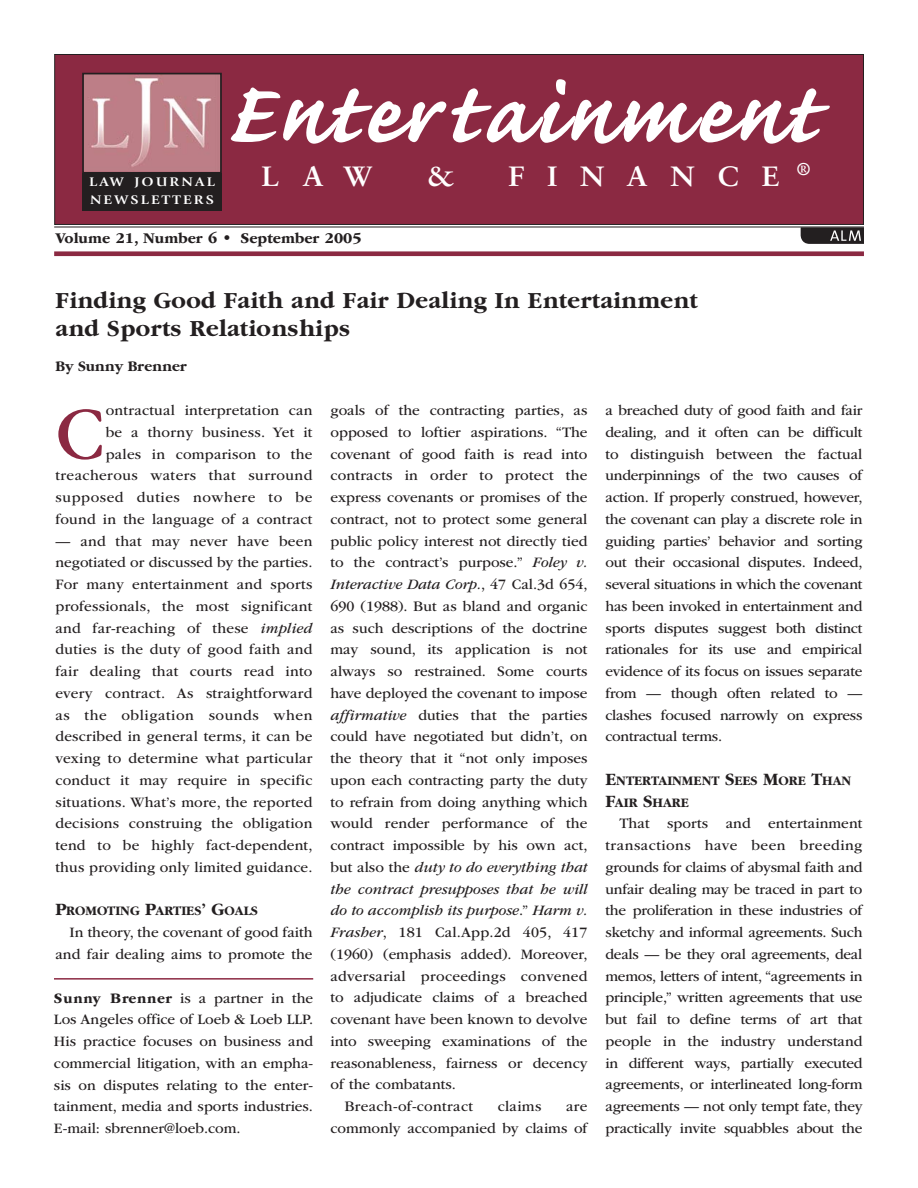
<style>
.page{position:relative;width:918px;height:1188px;background:#fff}
.page>*{position:absolute;margin:0;border:0;box-sizing:border-box;transform-origin:0 0}
.t1{font:111.75px "Caflisch Script MM 640";letter-spacing:.035em;color:#fff}
.t2{font:77.55px "ITC Garamond MM 405 625";color:#8b2942}
.t3{font:27.9px "Sabon Bold Os F";letter-spacing:.78em;color:#fff;scale:1.05 1}
.t4{font:700 24px/28.5px "Garamond";letter-spacing:.015em;color:#231f20}
.t5{font:15.45px "ITC Garamond MM 595 625";color:#231f20}
.t6{font:15px/21.8px "ITC Garamond MM 405 625";color:#231f20;text-align:justify}
.t7{font:15px/21.8px "ITC Garamond MM It 405 625";color:#231f20;text-align:justify}
.t8{font:15px "ITC Garamond MM 405 625";letter-spacing:.02em;color:#231f20}
.t9{font:700 15px "Garamond";color:#231f20}
.t10{font:700 13.5px/21.8px "Garamond";color:#231f20}
.t11{font:700 13.05px/18px "Giovanni";letter-spacing:.15em;color:#fff;scale:1.15 1}
.s1{font-family:"ITC Garamond MM It 405 625"}
.s2{font-size:18px}
.s3{font-family:"ITC Garamond MM 595 625"}
.s4{font-family:"ITC Garamond MM 405 625"}
</style>
<div class="page">
<hr style="left:54px;top:978px;width:259px;height:2px;background:#8b2942">
<div style="left:54px;top:251px;width:810px;height:5px;background:#8b2942"></div>
<div style="left:55px;top:54px;width:808px;height:170px;background:#8b2942"></div>
<div style="left:54px;top:54px;width:810px;height:171px;border:1px solid #231f20"></div>
<img style="left:85px;top:76px;width:134px;height:95px">
<div style="left:82px;top:73px;width:140px;height:101px;border:2px solid #231f20"></div>
<div style="left:82px;top:173px;width:140px;height:37px;background:#231f20"></div>
<svg style="left:801px;top:228px;width:63px;height:16px"></svg>
<hr style="left:54px;top:227px;width:810px;height:1px;background:#231f20">
<p class="t11" style="left:89px;top:174px;width:111px">LAW JOURNAL<br>NEWSLETTERS</p>
<h1 class="t1" style="left:224px;top:38px;width:594px">Entertainment</h1>
<h3 class="t3" style="left:262px;top:165px;width:107px">LAW</h3>
<h3 class="t3" style="left:427px;top:165px;width:28px">&amp;</h3>
<h3 class="t3" style="left:508px;top:165px;width:289px">FINANCE <sup>®</sup></h3>
<p class="t5" style="left:56px;top:232px;width:308px">Volume 21, Number 6 • September 2005</p>
<h3 class="t4" style="left:56px;top:288px;width:644px">Finding Good Faith and Fair Dealing In Entertainment and Sports Relationships</h3>
<p class="t9" style="left:56px;top:360px;width:133px">By Sunny Brenner</p>
<p class="t6" style="left:56px;top:401px;width:259px;text-align:right">ontractual interpretation can<br>be a thorny business. Yet it<br>pales in comparison to the treacherous waters that surround supposed duties nowhere to be found in the language of a contract</p>
<p class="t6" style="left:56px;top:531px;width:258px">— and that may never have been negotiated or discussed by the parties.<br>For many entertainment and sports professionals, the most significant and far-reaching of these <span class="s1">implied </span>duties is the duty of good faith and fair dealing that courts read into every contract. As straightforward as the obligation sounds when described in general terms, it can be vexing to determine what particular conduct it may require in specific situations. What’s more, the reported decisions construing the obligation tend to be highly fact-dependent, thus providing only limited guidance.</p>
<p class="t10" style="left:56px;top:901px;width:204px"><span class="s2">P</span>ROMOTING <span class="s2">P</span>ARTIES<span class="s2">’ G</span>OALS</p>
<p class="t6" style="left:56px;top:923px;width:258px;text-align:right">In theory, the covenant of good faith and fair dealing aims to promote the</p>
<h2 class="t2" style="left:56px;top:403px;width:51px">C</h2>
<p class="t6" style="left:54px;top:988px;width:261px"><span class="s3">Sunny Brenner</span> is a partner in the Los Angeles office of Loeb &amp; Loeb LLP.<br>His practice focuses on business and commercial litigation, with an empha&shy;sis on disputes relating to the enter&shy;tainment, media and sports industries.<br>E-mail: sbrenner@loeb.com.</p>
<p class="t6" style="left:331px;top:401px;width:259px">goals of the contracting parties, as opposed to loftier aspirations. “The covenant of good faith is read into contracts in order to protect the express covenants or promises of the contract, not to protect some general public policy interest not directly tied to the contract’s purpose.” <span class="s1">Foley v.</span></p>
<p class="t7" style="left:331px;top:575px;width:258px">Interactive Data Corp.<span class="s4">, 47 Cal.3d 654,</span></p>
<p class="t6" style="left:331px;top:596px;width:259px">690 (1988). But as bland and organic as such descriptions of the doctrine may sound, its application is not always so restrained. Some courts have deployed the covenant to impose <span class="s1">affirmative</span> duties that the parties could have negotiated but didn’t, on the theory that it “not only imposes upon each contracting party the duty to refrain from doing anything which would render performance of the contract impossible by his own act,</p>
<p class="t7" style="left:331px;top:857px;width:259px"><span class="s4">but also the</span> duty to do everything that the contract presupposes that he will do to accomplish its purpose<span class="s4">.”</span> Harm v.</p>
<p class="t6" style="left:331px;top:923px;width:258px"><span class="s1">Frasher</span>, 181 Cal.App.2d 405, 417</p>
<p class="t6" style="left:331px;top:944px;width:258px">(1960) (emphasis added). Moreover,</p>
<p class="t8" style="left:331px;top:970px;width:258px">adversarial proceedings convened</p>
<p class="t6" style="left:331px;top:988px;width:258px">to adjudicate claims of a breached</p>
<p class="t6" style="left:331px;top:1010px;width:258px">covenant have been known to devolve</p>
<p class="t6" style="left:331px;top:1031px;width:258px">into sweeping examinations of the</p>
<p class="t6" style="left:331px;top:1053px;width:258px">reasonableness, fairness or decency</p>
<p class="t6" style="left:331px;top:1075px;width:127px">of the combatants.</p>
<p class="t8" style="left:345px;top:1100px;width:130px">Breach-of-contract</p>
<p class="t6" style="left:498px;top:1097px;width:45px">claims</p>
<p class="t6" style="left:331px;top:1097px;width:258px;text-align:right">are<br>commonly accompanied by claims of</p>
<p class="t6" style="left:606px;top:401px;width:259px">a breached duty of good faith and fair dealing, and it often can be difficult to distinguish between the factual underpinnings of the two causes of action. If properly construed, however, the covenant can play a discrete role in guiding parties’ behavior and sorting out their occasional disputes. Indeed, several situations in which the covenant has been invoked in entertainment and sports disputes suggest both distinct rationales for its use and empirical evidence of its focus on issues separate from — though often related to — clashes focused narrowly on express contractual terms.</p>
<p class="t10" style="left:606px;top:771px;width:247px"><span class="s2">E</span>NTERTAINMENT <span class="s2">S</span>EES <span class="s2">M</span>ORE <span class="s2">T</span>HAN<br><span class="s2">F</span>AIR <span class="s2">S</span>HARE</p>
<p class="t6" style="left:606px;top:814px;width:258px;text-indent:14px">That sports and entertainment transactions have been breeding grounds for claims of abysmal faith and unfair dealing may be traced in part to the proliferation in these industries of sketchy and informal agreements. Such deals — be they oral agreements, deal memos, letters of intent, “agreements in principle,” written agreements that use but fail to define terms of art that people in the industry understand in different ways, partially executed agreements, or interlineated long-form agreements — not only tempt fate, they practically invite squabbles about the</p>
</div>
